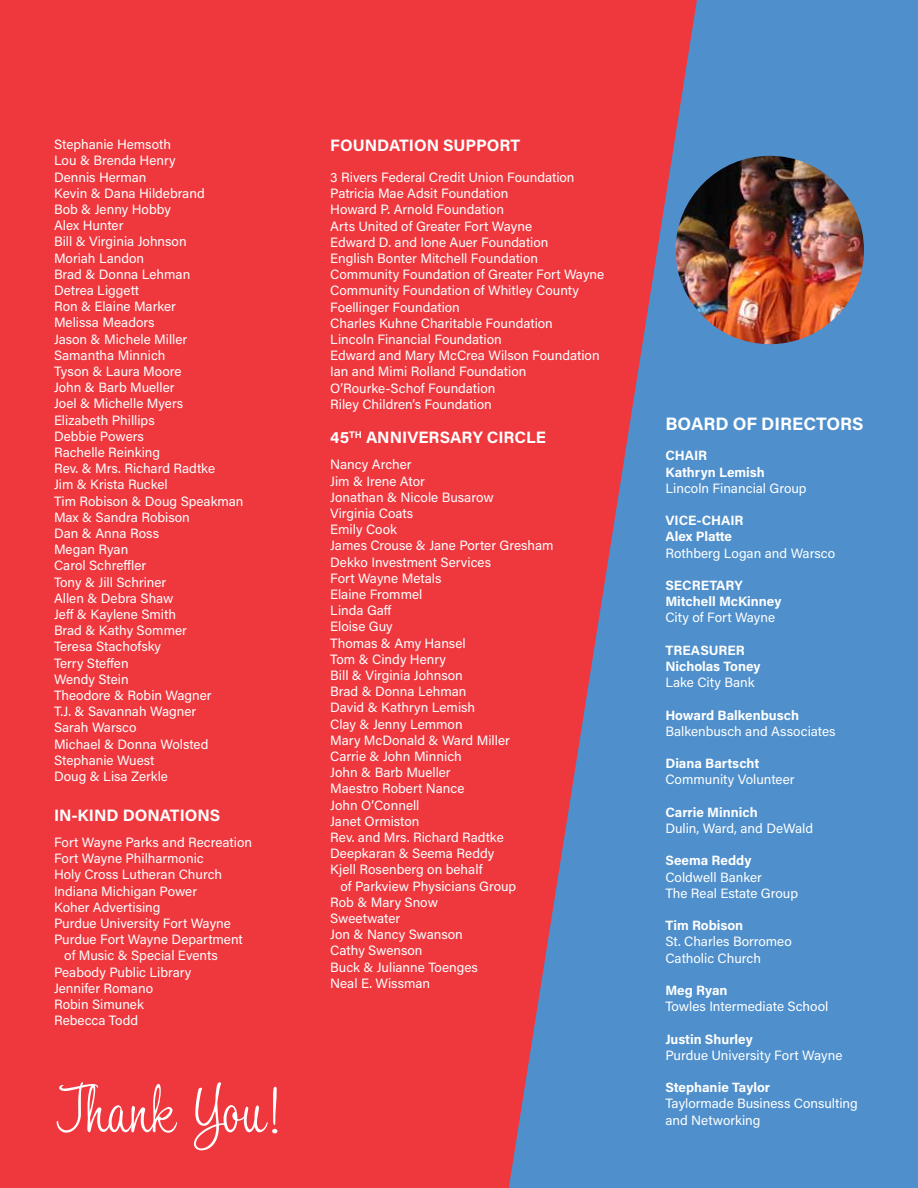
<style>
.page{position:relative;width:918px;height:1188px;background:#ef373e}
.page>*{position:absolute;margin:0;border:0;box-sizing:border-box;transform-origin:0 0}
.t1{font:67.5px "Tamarillo JF";color:#fff}
.t2{font:700 18px "Acumin Pro";color:#fff}
.t3{font:700 16.5px "Acumin Pro";color:#fff}
.t4{font:13.5px/16.2px "Acumin Pro";color:#fff}
.t5{font:700 13.5px/16.2px "Acumin Pro";color:#fff}
</style>
<div class="page">
<svg style="left:509px;top:0;width:409px;height:1188px;fill:#4e8fcc"></svg>
<img style="left:676px;top:156px;width:188px;height:188px;border-radius:94px">
<p class="t4" style="left:54px;top:136px;width:191px">Stephanie Hemsoth<br>Lou &amp; Brenda Henry<br>Dennis Herman<br>Kevin &amp; Dana Hildebrand<br>Bob &amp; Jenny Hobby<br>Alex Hunter<br>Bill &amp; Virginia Johnson<br>Moriah Landon<br>Brad &amp; Donna Lehman<br>Detrea Liggett<br>Ron &amp; Elaine Marker<br>Melissa Meadors<br>Jason &amp; Michele Miller<br>Samantha Minnich<br>Tyson &amp; Laura Moore<br>John &amp; Barb Mueller<br>Joel &amp; Michelle Myers<br>Elizabeth Phillips<br>Debbie Powers<br>Rachelle Reinking<br>Rev. &amp; Mrs. Richard Radtke<br>Jim &amp; Krista Ruckel<br>Tim Robison &amp; Doug Speakman<br>Max &amp; Sandra Robison<br>Dan &amp; Anna Ross<br>Megan Ryan<br>Carol Schreffler<br>Tony &amp; Jill Schriner<br>Allen &amp; Debra Shaw<br>Jeff &amp; Kaylene Smith<br>Brad &amp; Kathy Sommer<br>Teresa Stachofsky<br>Terry Steffen<br>Wendy Stein<br>Theodore &amp; Robin Wagner<br>T.J. &amp; Savannah Wagner<br>Sarah Warsco<br>Michael &amp; Donna Wolsted<br>Stephanie Wuest<br>Doug &amp; Lisa Zerkle</p>
<p class="t3" style="left:54px;top:803px;width:168px">IN-KIND DONATIONS</p>
<p class="t4" style="left:54px;top:834px;width:200px">Fort Wayne Parks and Recreation</p>
<p class="t4" style="left:54px;top:850px;width:151px">Fort Wayne Philharmonic</p>
<p class="t4" style="left:54px;top:866px;width:170px">Holy Cross Lutheran Church</p>
<p class="t4" style="left:54px;top:882px;width:145px">Indiana Michigan Power</p>
<p class="t4" style="left:54px;top:898px;width:108px">Koher Advertising</p>
<p class="t4" style="left:54px;top:915px;width:179px">Purdue University Fort Wayne</p>
<p class="t4" style="left:54px;top:931px;width:190px">Purdue Fort Wayne Department</p>
<p class="t4" style="left:64px;top:947px;width:155px">of Music &amp; Special Events</p>
<p class="t4" style="left:54px;top:963px;width:139px">Peabody Public Library</p>
<p class="t4" style="left:54px;top:979px;width:101px">Jennifer Romano</p>
<p class="t4" style="left:54px;top:996px;width:91px">Robin Simunek</p>
<p class="t4" style="left:54px;top:1012px;width:86px">Rebecca Todd</p>
<h1 class="t1" style="left:54px;top:1066px;width:230px">Thank You!</h1>
<p class="t3" style="left:330px;top:134px;width:192px">FOUNDATION SUPPORT</p>
<p class="t4" style="left:330px;top:169px;width:276px">3 Rivers Federal Credit Union Foundation Patricia Mae Adsit Foundation<br>Howard P. Arnold Foundation<br>Arts United of Greater Fort Wayne<br>Edward D. and Ione Auer Foundation<br>English Bonter Mitchell Foundation Community Foundation of Greater Fort Wayne Community Foundation of Whitley County Foellinger Foundation<br>Charles Kuhne Charitable Foundation<br>Lincoln Financial Foundation<br>Edward and Mary McCrea Wilson Foundation Ian and Mimi Rolland Foundation O’Rourke-Schof Foundation<br>Riley Children’s Foundation</p>
<p class="t3" style="left:330px;top:426px;width:217px">45<sup>TH</sup> ANNIVERSARY CIRCLE</p>
<p class="t4" style="left:330px;top:456px;width:83px">Nancy Archer</p>
<p class="t4" style="left:330px;top:472px;width:96px">Jim &amp; Irene Ator</p>
<p class="t4" style="left:330px;top:488px;width:165px">Jonathan &amp; Nicole Busarow</p>
<p class="t4" style="left:330px;top:505px;width:85px">Virginia Coats</p>
<p class="t4" style="left:330px;top:521px;width:68px">Emily Cook</p>
<p class="t4" style="left:330px;top:537px;width:225px">James Crouse &amp; Jane Porter Gresham</p>
<p class="t4" style="left:330px;top:553px;width:162px">Dekko Investment Services</p>
<p class="t4" style="left:330px;top:569px;width:113px">Fort Wayne Metals</p>
<p class="t4" style="left:330px;top:586px;width:94px">Elaine Frommel</p>
<p class="t4" style="left:330px;top:602px;width:63px">Linda Gaff</p>
<p class="t4" style="left:330px;top:618px;width:64px">Eloise Guy</p>
<p class="t4" style="left:330px;top:634px;width:137px">Thomas &amp; Amy Hansel</p>
<p class="t4" style="left:330px;top:650px;width:117px">Tom &amp; Cindy Henry</p>
<p class="t4" style="left:330px;top:667px;width:134px">Bill &amp; Virginia Johnson</p>
<p class="t4" style="left:330px;top:683px;width:138px">Brad &amp; Donna Lehman</p>
<p class="t4" style="left:330px;top:699px;width:146px">David &amp; Kathryn Lemish</p>
<p class="t4" style="left:330px;top:715px;width:134px">Clay &amp; Jenny Lemmon</p>
<p class="t4" style="left:330px;top:731px;width:181px">Mary McDonald &amp; Ward Miller</p>
<p class="t4" style="left:330px;top:748px;width:133px">Carrie &amp; John Minnich</p>
<p class="t4" style="left:330px;top:764px;width:122px">John &amp; Barb Mueller</p>
<p class="t4" style="left:330px;top:780px;width:136px">Maestro Robert Nance</p>
<p class="t4" style="left:330px;top:796px;width:91px">John O’Connell</p>
<p class="t4" style="left:330px;top:812px;width:91px">Janet Ormiston</p>
<p class="t4" style="left:330px;top:829px;width:175px">Rev. and Mrs. Richard Radtke</p>
<p class="t4" style="left:330px;top:845px;width:166px">Deepkaran &amp; Seema Reddy</p>
<p class="t4" style="left:330px;top:861px;width:154px">Kjell Rosenberg on behalf</p>
<p class="t4" style="left:340px;top:877px;width:177px">of Parkview Physicians Group</p>
<p class="t4" style="left:330px;top:893px;width:109px">Rob &amp; Mary Snow</p>
<p class="t4" style="left:330px;top:910px;width:72px">Sweetwater</p>
<p class="t4" style="left:330px;top:926px;width:134px">Jon &amp; Nancy Swanson</p>
<p class="t4" style="left:330px;top:942px;width:94px">Cathy Swenson</p>
<p class="t4" style="left:330px;top:958px;width:149px">Buck &amp; Julianne Toenges</p>
<p class="t4" style="left:330px;top:974px;width:101px">Neal E. Wissman</p>
<h2 class="t2" style="left:665px;top:411px;width:200px">BOARD OF DIRECTORS</h2>
<p class="t5" style="left:665px;top:447px;width:101px">CHAIR<br>Kathryn Lemish</p>
<p class="t4" style="left:665px;top:479px;width:143px">Lincoln Financial Group</p>
<p class="t5" style="left:665px;top:512px;width:80px">VICE-CHAIR<br>Alex Platte</p>
<p class="t4" style="left:665px;top:544px;width:171px">Rothberg Logan and Warsco</p>
<p class="t5" style="left:665px;top:577px;width:118px">SECRETARY<br>Mitchell McKinney</p>
<p class="t4" style="left:665px;top:609px;width:111px">City of Fort Wayne</p>
<p class="t5" style="left:665px;top:641px;width:97px">TREASURER<br>Nicholas Toney</p>
<p class="t4" style="left:665px;top:674px;width:91px">Lake City Bank</p>
<p class="t5" style="left:665px;top:706px;width:135px">Howard Balkenbusch</p>
<p class="t4" style="left:665px;top:722px;width:172px">Balkenbusch and Associates</p>
<p class="t5" style="left:665px;top:755px;width:96px">Diana Bartscht</p>
<p class="t4" style="left:665px;top:771px;width:131px">Community Volunteer</p>
<p class="t5" style="left:665px;top:803px;width:94px">Carrie Minnich</p>
<p class="t4" style="left:665px;top:820px;width:149px">Dulin, Ward, and DeWald</p>
<p class="t5" style="left:665px;top:852px;width:88px">Seema Reddy</p>
<p class="t4" style="left:665px;top:868px;width:134px">Coldwell Banker<br>The Real Estate Group</p>
<p class="t5" style="left:665px;top:917px;width:79px">Tim Robison</p>
<p class="t4" style="left:665px;top:933px;width:128px">St. Charles Borromeo<br>Catholic Church</p>
<p class="t5" style="left:665px;top:982px;width:64px">Meg Ryan</p>
<p class="t4" style="left:665px;top:998px;width:164px">Towles Intermediate School</p>
<p class="t5" style="left:665px;top:1030px;width:89px">Justin Shurley</p>
<p class="t4" style="left:665px;top:1046px;width:179px">Purdue University Fort Wayne</p>
<p class="t5" style="left:665px;top:1079px;width:106px">Stephanie Taylor</p>
<p class="t4" style="left:665px;top:1095px;width:194px">Taylormade Business Consulting</p>
<p class="t4" style="left:665px;top:1111px;width:97px">and Networking</p>
</div>
